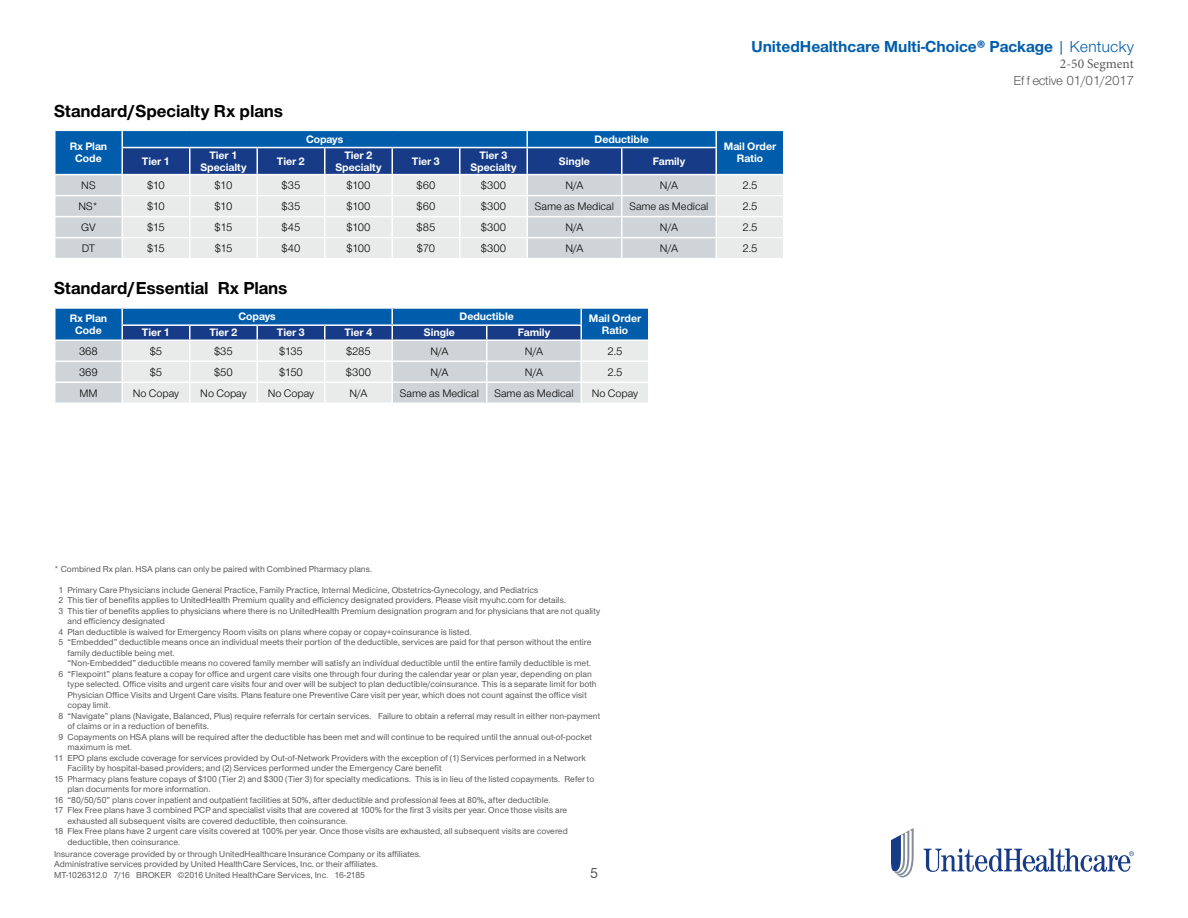
<style>
.page{position:relative;width:1188px;height:918px;background:#fff}
.page>*{position:absolute;margin:0;border:0;box-sizing:border-box;transform-origin:0 0}
.t1{font:700 18px "UHC Sans";color:#000}
.t2{font:700 16.5px "UHC Sans";color:#005dac}
.t3{font:500 15px "UHC Sans";color:#58595b}
.t4{font:13.5px "UHC Sans";letter-spacing:-.03em;color:#58595b}
.t5{font:13.5px "Minion Pro";color:#58595b}
.t6{font:11.25px "UHC Sans";letter-spacing:-.005em;color:#000}
.t7{font:700 11.25px/12px "UHC Sans";letter-spacing:-.005em;color:#fff;text-align:center}
.t8{font:500 9px/10.5px "UHC Sans";letter-spacing:.005em;color:#58595b}
.s1{font-weight:400}
</style>
<div class="page">
<svg style="left:924px;top:848px;width:210px;height:24px"></svg>
<svg style="left:891px;top:828px;width:23px;height:50px"></svg>
<svg style="left:54px;top:130px;width:730px;height:128px;background:#9eb4ce"></svg>
<svg style="left:54px;top:308px;width:595px;height:95px;background:#9fb7cf"></svg>
<hr style="left:580px;top:383px;width:2px;height:20px;background:#fff">
<h2 class="t2" style="left:751px;top:35px;width:384px">UnitedHealthcare Multi-Choice® Package <span class="s1">| Kentucky</span></h2>
<h3 class="t5" style="left:1060px;top:54px;width:76px">2-50 Segment</h3>
<h3 class="t4" style="left:1014px;top:71px;width:122px">Ef f ective 01/01/2017</h3>
<h1 class="t1" style="left:54px;top:99px;width:231px">Standard/Specialty Rx plans</h1>
<p class="t7" style="left:70px;top:140px;width:39px">Rx Plan<br>Code</p>
<p class="t7" style="left:306px;top:133px;width:39px">Copays</p>
<p class="t7" style="left:595px;top:133px;width:56px">Deductible</p>
<p class="t7" style="left:724px;top:140px;width:54px">Mail Order</p>
<p class="t7" style="left:200px;top:149px;width:48px">Tier 1<br>Specialty</p>
<p class="t7" style="left:277px;top:155px;width:30px">Tier 2</p>
<p class="t7" style="left:335px;top:149px;width:48px">Tier 2<br>Specialty</p>
<p class="t7" style="left:412px;top:155px;width:30px">Tier 3</p>
<p class="t7" style="left:470px;top:149px;width:48px">Tier 3<br>Specialty</p>
<p class="t7" style="left:559px;top:155px;width:33px">Single</p>
<p class="t7" style="left:653px;top:155px;width:34px">Family</p>
<p class="t7" style="left:142px;top:155px;width:30px">Tier 1</p>
<p class="t7" style="left:737px;top:152px;width:28px">Ratio</p>
<p class="t6" style="left:81px;top:178px;width:16px">NS</p>
<p class="t6" style="left:147px;top:178px;width:19px">$10</p>
<p class="t6" style="left:215px;top:178px;width:19px">$10</p>
<p class="t6" style="left:282px;top:178px;width:20px">$35</p>
<p class="t6" style="left:346px;top:178px;width:26px">$100</p>
<p class="t6" style="left:417px;top:178px;width:20px">$60</p>
<p class="t6" style="left:481px;top:178px;width:27px">$300</p>
<p class="t6" style="left:565px;top:178px;width:20px">N/A</p>
<p class="t6" style="left:660px;top:178px;width:20px">N/A</p>
<p class="t6" style="left:743px;top:178px;width:16px">2.5</p>
<p class="t6" style="left:79px;top:199px;width:21px">NS*</p>
<p class="t6" style="left:147px;top:199px;width:19px">$10</p>
<p class="t6" style="left:215px;top:199px;width:19px">$10</p>
<p class="t6" style="left:282px;top:199px;width:20px">$35</p>
<p class="t6" style="left:346px;top:199px;width:26px">$100</p>
<p class="t6" style="left:417px;top:199px;width:20px">$60</p>
<p class="t6" style="left:481px;top:199px;width:27px">$300</p>
<p class="t6" style="left:535px;top:199px;width:81px">Same as Medical</p>
<p class="t6" style="left:629px;top:199px;width:81px">Same as Medical</p>
<p class="t6" style="left:743px;top:199px;width:16px">2.5</p>
<p class="t6" style="left:81px;top:220px;width:16px">GV</p>
<p class="t6" style="left:147px;top:220px;width:19px">$15</p>
<p class="t6" style="left:215px;top:220px;width:19px">$15</p>
<p class="t6" style="left:282px;top:220px;width:20px">$45</p>
<p class="t6" style="left:346px;top:220px;width:26px">$100</p>
<p class="t6" style="left:417px;top:220px;width:20px">$85</p>
<p class="t6" style="left:481px;top:220px;width:27px">$300</p>
<p class="t6" style="left:565px;top:220px;width:20px">N/A</p>
<p class="t6" style="left:660px;top:220px;width:20px">N/A</p>
<p class="t6" style="left:743px;top:220px;width:16px">2.5</p>
<p class="t6" style="left:82px;top:241px;width:15px">DT</p>
<p class="t6" style="left:147px;top:241px;width:19px">$15</p>
<p class="t6" style="left:215px;top:241px;width:19px">$15</p>
<p class="t6" style="left:282px;top:241px;width:20px">$40</p>
<p class="t6" style="left:346px;top:241px;width:26px">$100</p>
<p class="t6" style="left:417px;top:241px;width:20px">$70</p>
<p class="t6" style="left:481px;top:241px;width:27px">$300</p>
<p class="t6" style="left:565px;top:241px;width:20px">N/A</p>
<p class="t6" style="left:660px;top:241px;width:20px">N/A</p>
<p class="t6" style="left:743px;top:241px;width:16px">2.5</p>
<h1 class="t1" style="left:54px;top:276px;width:235px">Standard/Essential Rx Plans</h1>
<p class="t7" style="left:70px;top:312px;width:39px">Rx Plan<br>Code</p>
<p class="t7" style="left:239px;top:310px;width:39px">Copays</p>
<p class="t7" style="left:460px;top:310px;width:56px">Deductible</p>
<p class="t7" style="left:589px;top:312px;width:54px">Mail Order</p>
<p class="t7" style="left:142px;top:326px;width:30px">Tier 1</p>
<p class="t7" style="left:209px;top:326px;width:30px">Tier 2</p>
<p class="t7" style="left:277px;top:326px;width:30px">Tier 3</p>
<p class="t7" style="left:344px;top:326px;width:30px">Tier 4</p>
<p class="t7" style="left:424px;top:326px;width:33px">Single</p>
<p class="t7" style="left:518px;top:326px;width:34px">Family</p>
<p class="t7" style="left:602px;top:324px;width:28px">Ratio</p>
<p class="t6" style="left:79px;top:344px;width:20px">368</p>
<p class="t6" style="left:150px;top:344px;width:14px">$5</p>
<p class="t6" style="left:214px;top:344px;width:20px">$35</p>
<p class="t6" style="left:279px;top:344px;width:25px">$135</p>
<p class="t6" style="left:346px;top:344px;width:26px">$285</p>
<p class="t6" style="left:430px;top:344px;width:20px">N/A</p>
<p class="t6" style="left:525px;top:344px;width:20px">N/A</p>
<p class="t6" style="left:608px;top:344px;width:16px">2.5</p>
<p class="t6" style="left:79px;top:365px;width:20px">369</p>
<p class="t6" style="left:150px;top:365px;width:14px">$5</p>
<p class="t6" style="left:214px;top:365px;width:20px">$50</p>
<p class="t6" style="left:279px;top:365px;width:25px">$150</p>
<p class="t6" style="left:346px;top:365px;width:27px">$300</p>
<p class="t6" style="left:430px;top:365px;width:20px">N/A</p>
<p class="t6" style="left:525px;top:365px;width:20px">N/A</p>
<p class="t6" style="left:608px;top:365px;width:16px">2.5</p>
<p class="t6" style="left:79px;top:386px;width:20px">MM</p>
<p class="t6" style="left:133px;top:386px;width:48px">No Copay</p>
<p class="t6" style="left:200px;top:386px;width:48px">No Copay</p>
<p class="t6" style="left:268px;top:386px;width:48px">No Copay</p>
<p class="t6" style="left:349px;top:386px;width:20px">N/A</p>
<p class="t6" style="left:400px;top:386px;width:81px">Same as Medical</p>
<p class="t6" style="left:494px;top:386px;width:81px">Same as Medical</p>
<p class="t6" style="left:592px;top:386px;width:48px">No Copay</p>
<p class="t8" style="left:54px;top:563px;width:320px">* Combined Rx plan. HSA plans can only be paired with Combined Pharmacy plans.</p>
<p class="t8" style="left:58px;top:584px;width:481px">1 Primary Care Physicians include General Practice, Family Practice, Internal Medicine, Obstetrics-Gynecology, and Pediatrics</p>
<p class="t8" style="left:58px;top:594px;width:509px">2 This tier of benefits applies to UnitedHealth Premium quality and efficiency designated providers. Please visit myuhc.com for details.</p>
<p class="t8" style="left:58px;top:605px;width:543px">3 This tier of benefits applies to physicians where there is no UnitedHealth Premium designation program and for physicians that are not quality</p>
<p class="t8" style="left:68px;top:615px;width:99px">and efficiency designated</p>
<p class="t8" style="left:58px;top:626px;width:415px">4 Plan deductible is waived for Emergency Room visits on plans where copay or copay+coinsurance is listed.</p>
<p class="t8" style="left:58px;top:636px;width:535px">5 “Embedded” deductible means once an individual meets their portion of the deductible, services are paid for that person without the entire</p>
<p class="t8" style="left:68px;top:647px;width:109px">family deductible being met.</p>
<p class="t8" style="left:68px;top:657px;width:525px">“Non-Embedded” deductible means no covered family member will satisfy an individual deductible until the entire family deductible is met.</p>
<p class="t8" style="left:58px;top:668px;width:535px">6 “Flexpoint” plans feature a copay for office and urgent care visits one through four during the calendar year or plan year, depending on plan</p>
<p class="t8" style="left:68px;top:678px;width:531px">type selected. Office visits and urgent care visits four and over will be subject to plan deductible/coinsurance. This is a separate limit for both</p>
<p class="t8" style="left:68px;top:689px;width:521px">Physician Office Visits and Urgent Care visits. Plans feature one Preventive Care visit per year, which does not count against the office visit</p>
<p class="t8" style="left:68px;top:699px;width:45px">copay limit.</p>
<p class="t8" style="left:58px;top:710px;width:543px">8 “Navigate” plans (Navigate, Balanced, Plus) require referrals for certain services. Failure to obtain a referral may result in either non-payment</p>
<p class="t8" style="left:68px;top:720px;width:143px">of claims or in a reduction of benefits.</p>
<p class="t8" style="left:58px;top:731px;width:535px">9 Copayments on HSA plans will be required after the deductible has been met and will continue to be required until the annual out-of-pocket</p>
<p class="t8" style="left:68px;top:741px;width:66px">maximum is met.</p>
<p class="t8" style="left:54px;top:752px;width:533px">11 EPO plans exclude coverage for services provided by Out-of-Network Providers with the exception of (1) Services performed in a Network</p>
<p class="t8" style="left:68px;top:762px;width:376px">Facility by hospital-based providers; and (2) Services performed under the Emergency Care benefit</p>
<p class="t8" style="left:54px;top:773px;width:542px">15 Pharmacy plans feature copays of $100 (Tier 2) and $300 (Tier 3) for specialty medications. This is in lieu of the listed copayments. Refer to</p>
<p class="t8" style="left:68px;top:783px;width:145px">plan documents for more information.</p>
<p class="t8" style="left:54px;top:794px;width:498px">16 “80/50/50” plans cover inpatient and outpatient facilities at 50%, after deductible and professional fees at 80%, after deductible.</p>
<p class="t8" style="left:54px;top:804px;width:515px">17 Flex Free plans have 3 combined PCP and specialist visits that are covered at 100% for the first 3 visits per year. Once those visits are</p>
<p class="t8" style="left:68px;top:815px;width:281px">exhausted all subsequent visits are covered deductible, then coinsurance.</p>
<p class="t8" style="left:54px;top:825px;width:515px">18 Flex Free plans have 2 urgent care visits covered at 100% per year. Once those visits are exhausted, all subsequent visits are covered</p>
<p class="t8" style="left:68px;top:836px;width:114px">deductible, then coinsurance.</p>
<p class="t8" style="left:54px;top:848px;width:369px">Insurance coverage provided by or through UnitedHealthcare Insurance Company or its affiliates.<br>Administrative services provided by United HealthCare Services, Inc. or their affiliates.<br>MT-1026312.0 7/16 BROKER ©2016 United HealthCare Services, Inc. 16-2185</p>
<h3 class="t3" style="left:590px;top:862px;width:9px">5</h3>
</div>
